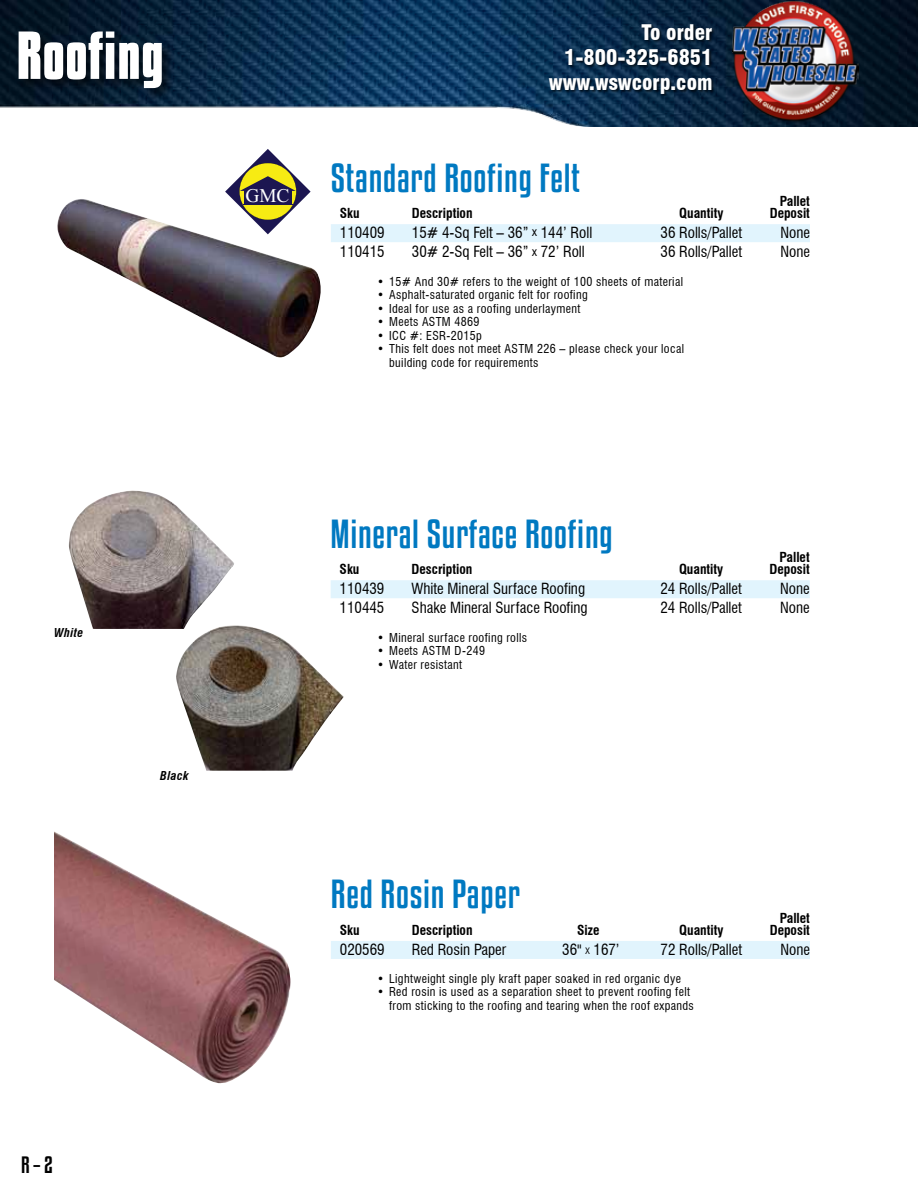
<style>
.page{position:relative;width:918px;height:1188px;background:#fff}
.page>*{position:absolute;margin:0;border:0;box-sizing:border-box;transform-origin:0 0}
.t1{font:700 60px "Kenyan Coffee Rg";color:#fff}
.t2{font:36px "Kenyan Coffee Rg";letter-spacing:.02em;color:#0079c1}
.t3{font:900 condensed 21px/25.2px "Swiss 721 BT";color:#fff;text-align:right}
.t4{font:21px "Kenyan Coffee Rg";color:#000}
.t5{font:19.35px "Times New Roman";color:#fff}
.t6{font:condensed 15px "Swiss 721 BT";color:#000}
.t7{font:700 condensed 13.5px "Swiss 721 BT";color:#000}
.t8{font:condensed 12px/13.5px "Swiss 721 BT";letter-spacing:.03em;color:#000}
.t9{font:italic 700 condensed 12px "Swiss 721 BT";letter-spacing:.03em;color:#000}
.s1{font-size:12px}
.s2{font-size:8.7px}
</style>
<div class="page">
<img style="left:0;top:0;width:918px;height:126px">
<div style="left:16px;top:29px;width:160px;height:73px;background:#000;opacity:.6"></div>
<div style="left:548px;top:24px;width:167px;height:72px;background:#000;opacity:.6"></div>
<img style="left:732px;top:0;width:126px;height:126px">
<div style="left:331px;top:224px;width:479px;height:18px;background:#e1f4fd"></div>
<div style="left:331px;top:580px;width:479px;height:18px;background:#e1f4fd"></div>
<img style="left:69px;top:490px;width:165px;height:139px">
<img style="left:176px;top:625px;width:168px;height:146px">
<img style="left:54px;top:831px;width:237px;height:252px">
<img style="left:57px;top:199px;width:264px;height:159px">
<svg style="left:225px;top:149px;width:86px;height:85px"></svg>
<hr style="left:243px;top:204px;width:50px;height:1px;background:#1d1751">
<div style="left:331px;top:941px;width:479px;height:18px;background:#e1f4fd"></div>
<h1 class="t1" style="left:16px;top:19px;width:149px">Roofing</h1>
<h3 class="t5" style="left:245px;top:182px;width:46px">GMC</h3>
<h3 class="t3" style="left:549px;top:20px;width:165px">To order<br>1-800-325-6851 www.wswcorp.com</h3>
<h2 class="t2" style="left:331px;top:156px;width:251px">Standard Roofing Felt</h2>
<p class="t7" style="left:780px;top:193px;width:32px">Pallet</p>
<p class="t7" style="left:340px;top:205px;width:21px">Sku</p>
<p class="t7" style="left:412px;top:205px;width:62px">Description</p>
<p class="t7" style="left:679px;top:205px;width:46px">Quantity</p>
<p class="t7" style="left:770px;top:205px;width:42px">Deposit</p>
<p class="t6" style="left:340px;top:223px;width:46px">110409</p>
<p class="t6" style="left:412px;top:223px;width:182px">15# 4-Sq Felt – 36” <span class="s1">x</span> 144’ Roll</p>
<p class="t6" style="left:661px;top:223px;width:83px">36 Rolls/Pallet</p>
<p class="t6" style="left:780px;top:223px;width:31px">None</p>
<p class="t6" style="left:340px;top:243px;width:46px">110415</p>
<p class="t6" style="left:412px;top:243px;width:174px">30# 2-Sq Felt – 36” <span class="s1">x</span> 72’ Roll</p>
<p class="t6" style="left:661px;top:243px;width:83px">36 Rolls/Pallet</p>
<p class="t6" style="left:780px;top:243px;width:31px">None</p>
<p class="t8" style="left:377px;top:275px;width:307px">• 15# And 30# refers to the weight of 100 sheets of material</p>
<p class="t8" style="left:377px;top:288px;width:212px">• Asphalt-saturated organic felt for roofing</p>
<p class="t8" style="left:377px;top:302px;width:205px">• Ideal for use as a roofing underlayment</p>
<p class="t8" style="left:377px;top:315px;width:104px">• Meets ASTM 4869</p>
<p class="t8" style="left:377px;top:329px;width:106px">• ICC #: ESR-2015p</p>
<p class="t8" style="left:389px;top:342px;width:296px;text-indent:-12px">• This felt does not meet ASTM 226 – please check your local building code for requirements</p>
<p class="t9" style="left:54px;top:626px;width:31px">White</p>
<p class="t9" style="left:160px;top:768px;width:30px">Black</p>
<h3 class="t4" style="left:21px;top:1152px;width:34px">R – 2</h3>
<h2 class="t2" style="left:331px;top:512px;width:283px">Mineral Surface Roofing</h2>
<p class="t7" style="left:780px;top:549px;width:32px">Pallet</p>
<p class="t7" style="left:340px;top:561px;width:21px">Sku</p>
<p class="t7" style="left:412px;top:561px;width:62px">Description</p>
<p class="t7" style="left:679px;top:561px;width:46px">Quantity</p>
<p class="t7" style="left:769px;top:561px;width:42px">Deposit</p>
<p class="t6" style="left:340px;top:580px;width:46px">110439</p>
<p class="t6" style="left:412px;top:580px;width:175px">White Mineral Surface Roofing</p>
<p class="t6" style="left:660px;top:580px;width:83px">24 Rolls/Pallet</p>
<p class="t6" style="left:780px;top:580px;width:31px">None</p>
<p class="t6" style="left:340px;top:599px;width:46px">110445</p>
<p class="t6" style="left:412px;top:599px;width:178px">Shake Mineral Surface Roofing</p>
<p class="t6" style="left:660px;top:599px;width:83px">24 Rolls/Pallet</p>
<p class="t6" style="left:780px;top:599px;width:31px">None</p>
<p class="t8" style="left:377px;top:631px;width:152px">• Mineral surface roofing rolls</p>
<p class="t8" style="left:377px;top:644px;width:109px">• Meets ASTM D-249</p>
<p class="t8" style="left:377px;top:658px;width:87px">• Water resistant</p>
<h2 class="t2" style="left:331px;top:873px;width:190px">Red Rosin Paper</h2>
<p class="t7" style="left:780px;top:910px;width:32px">Pallet</p>
<p class="t7" style="left:340px;top:922px;width:21px">Sku</p>
<p class="t7" style="left:412px;top:922px;width:62px">Description</p>
<p class="t7" style="left:577px;top:922px;width:24px">Size</p>
<p class="t7" style="left:679px;top:922px;width:46px">Quantity</p>
<p class="t7" style="left:770px;top:922px;width:42px">Deposit</p>
<p class="t6" style="left:340px;top:940px;width:46px">020569</p>
<p class="t6" style="left:412px;top:940px;width:96px">Red Rosin Paper</p>
<p class="t6" style="left:562px;top:940px;width:59px">36" <span class="s2">X</span> 167’</p>
<p class="t6" style="left:661px;top:940px;width:83px">72 Rolls/Pallet</p>
<p class="t6" style="left:780px;top:940px;width:31px">None</p>
<p class="t8" style="left:377px;top:972px;width:305px">• Lightweight single ply kraft paper soaked in red organic dye</p>
<p class="t8" style="left:389px;top:985px;width:306px;text-indent:-12px">• Red rosin is used as a separation sheet to prevent roofing felt from sticking to the roofing and tearing when the roof expands</p>
</div>
